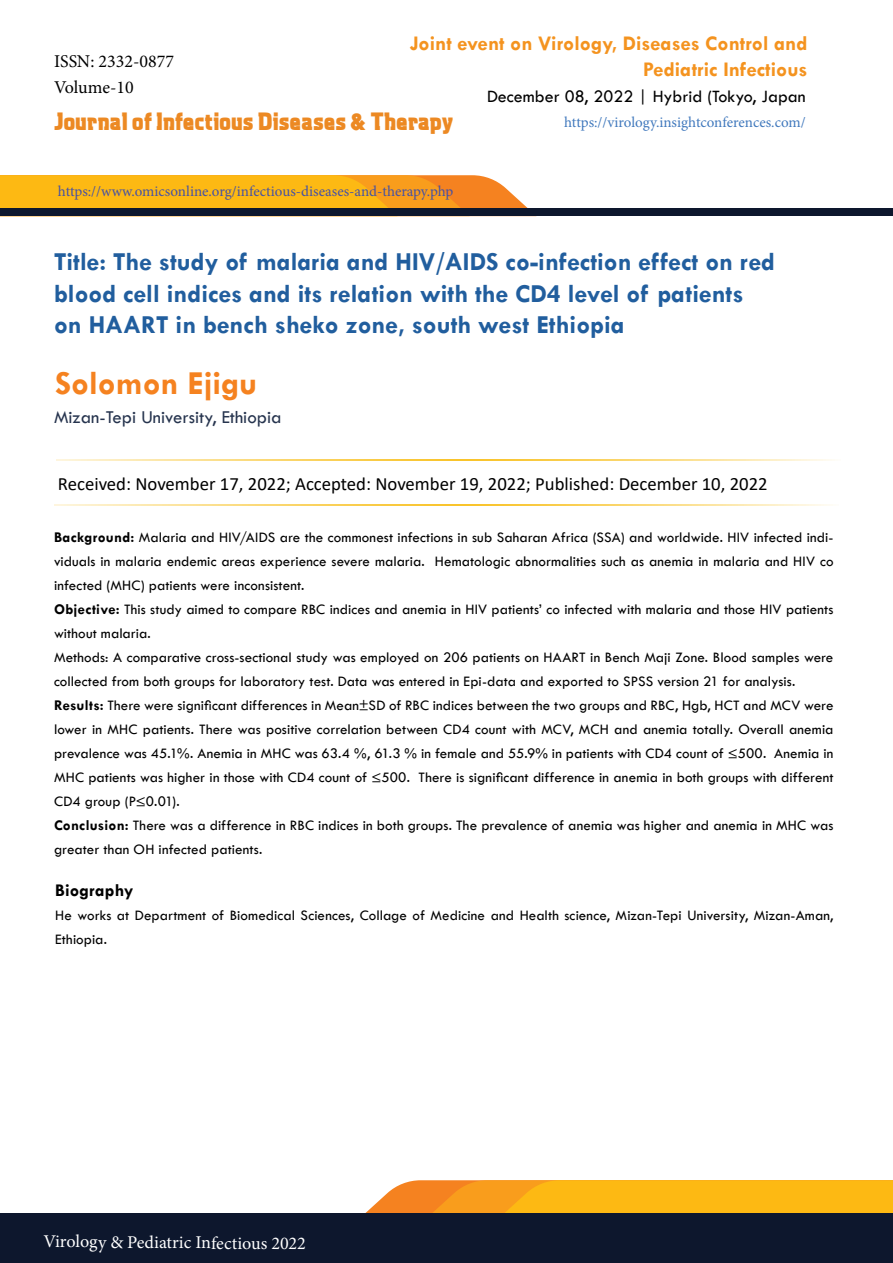
<style>
.page{position:relative;width:893px;height:1263px;background:#fff}
.page>*{position:absolute;margin:0;border:0;box-sizing:border-box;transform-origin:0 0}
.t1{font:700 33.75px "Tw Cen";color:#f58220}
.t2{font:700 26.1px/31.3px "Tw Cen";color:#215e9e}
.t3{font:800 24.9px "Aquatic";color:#ec8923}
.t4{font:700 21px/25.2px "Tw Cen";color:#f4931f;text-align:right}
.t5{font:18.75px "Calibri";color:#000}
.t6{font:18.75px "Tw Cen";color:#26344e}
.t7{font:18px "Tw Cen";color:#000}
.t8{font:18px "Minion Pro";letter-spacing:-.01em;color:#fff}
.t9{font:18px "Minion Pro";color:#000}
.t10{font:700 18px "Tw Cen";letter-spacing:.01em;color:#000}
.t11{font:15px/24px "Tw Cen";letter-spacing:.005em;color:#000}
.t12{font:15px "Minion Pro";color:#4752a3}
.t13{font:15px "Minion Pro";color:#4179bd}
.s1{font-weight:700}
</style>
<div class="page">
<svg style="left:0;top:175px;width:528px;height:33px"></svg>
<div style="left:0;top:208px;width:893px;height:8px;background:#0d172d"></div>
<svg style="left:365px;top:1180px;width:528px;height:33px"></svg>
<div style="left:0;top:1213px;width:893px;height:50px;background:#0d172d"></div>
<hr style="left:54px;top:504px;width:785px;height:2px;background:#f9c42b">
<hr style="left:56px;top:459px;width:785px;height:2px;background:#f9c42b">
<p class="t9" style="left:54px;top:49px;width:122px">ISSN: 2332-0877</p>
<p class="t9" style="left:54px;top:75px;width:81px">Volume-10</p>
<h3 class="t4" style="left:410px;top:31px;width:399px">Joint event on Virology, Diseases Control and<br>Pediatric Infectious</h3>
<p class="t7" style="left:487px;top:85px;width:320px">December 08, 2022 | Hybrid (Tokyo, Japan</p>
<h3 class="t3" style="left:54px;top:106px;width:401px">Journal of Infectious Diseases &amp; Therapy</h3>
<p class="t13" style="left:564px;top:112px;width:243px">https://virology.insightconferences.com/</p>
<p class="t12" style="left:58px;top:181px;width:397px">https://www.omicsonline.org/infectious-diseases-and-therapy.php</p>
<h2 class="t2" style="left:54px;top:246px;width:723px">Title: The study of malaria and HIV/AIDS co-infection effect on red blood cell indices and its relation with the CD4 level of patients on HAART in bench sheko zone, south west Ethiopia</h2>
<h1 class="t1" style="left:55px;top:363px;width:204px">Solomon Ejigu</h1>
<p class="t6" style="left:54px;top:406px;width:229px">Mizan-Tepi University, Ethiopia</p>
<p class="t5" style="left:58px;top:471px;width:711px">Received: November 17, 2022; Accepted: November 19, 2022; Published: December 10, 2022</p>
<p class="t11" style="left:54px;top:525px;width:781px"><span class="s1">Background:</span> Malaria and HIV/AIDS are the commonest infections in sub Saharan Africa (SSA) and worldwide. HIV infected indi&shy;viduals in malaria endemic areas experience severe malaria. Hematologic abnormalities such as anemia in malaria and HIV co infected (MHC) patients were inconsistent.<br><span class="s1">Objective:</span> This study aimed to compare RBC indices and anemia in HIV patients’ co infected with malaria and those HIV patients without malaria.<br>Methods: A comparative cross-sectional study was employed on 206 patients on HAART in Bench Maji Zone. Blood samples were collected from both groups for laboratory test. Data was entered in Epi-data and exported to SPSS version 21 for analysis.<br><span class="s1">Results:</span> There were significant differences in Mean±SD of RBC indices between the two groups and RBC, Hgb, HCT and MCV were lower in MHC patients. There was positive correlation between CD4 count with MCV, MCH and anemia totally. Overall anemia prevalence was 45.1%. Anemia in MHC was 63.4 %, 61.3 % in female and 55.9% in patients with CD4 count of ≤500. Anemia in MHC patients was higher in those with CD4 count of ≤500. There is significant difference in anemia in both groups with different CD4 group (P≤0.01).<br><span class="s1">Conclusion:</span> There was a difference in RBC indices in both groups. The prevalence of anemia was higher and anemia in MHC was greater than OH infected patients.</p>
<p class="t10" style="left:55px;top:879px;width:80px">Biography</p>
<p class="t11" style="left:55px;top:903px;width:780px">He works at Department of Biomedical Sciences, Collage of Medicine and Health science, Mizan-Tepi University, Mizan-Aman,<br>Ethiopia.</p>
<p class="t8" style="left:43px;top:1230px;width:264px">Virology &amp; Pediatric Infectious 2022</p>
</div>
